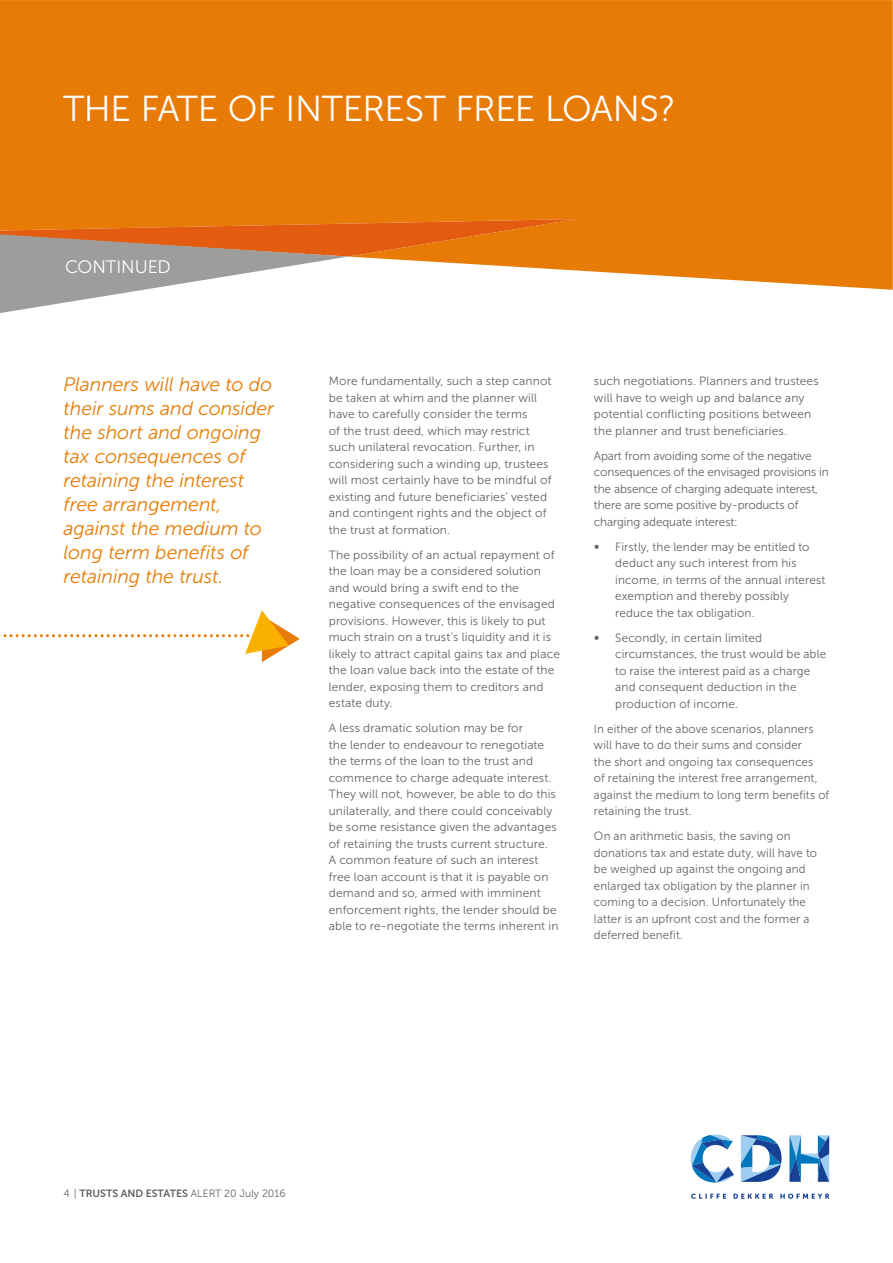
<style>
.page{position:relative;width:893px;height:1263px;background:#fff}
.page>*{position:absolute;margin:0;border:0;box-sizing:border-box;transform-origin:0 0}
.t1{font:36px "Museo Sans 300";letter-spacing:-.01em;color:#fff}
.t2{font:italic 19.5px/24px "Museo Sans 300";letter-spacing:-.005em;color:#e77c06}
.t3{font:18px "Museo Sans 300";letter-spacing:-.005em;color:#fff}
.t4{font:12px/16.5px "Museo Sans 300";letter-spacing:.01em;color:#646363}
.t5{font:12px/16.5px "Museo Sans 300";letter-spacing:.01em;color:#646363;scale:.96 1}
.t6{font:12px/16.5px "Museo Sans 300";letter-spacing:-.01em;color:#646363}
.t7{font:10.5px "Museo Sans 300";color:#646363}
.s1{font-family:"Museo Sans 700"}
</style>
<div class="page">
<div style="left:0;top:0;width:892px;height:290px;background:#e77b06"></div>
<svg style="left:0;top:217px;width:576px;height:96px"></svg>
<svg style="left:0;top:610px;width:300px;height:52px"></svg>
<svg style="left:691px;top:1194px;width:138px;height:5px"></svg>
<svg style="left:789px;top:1135px;width:40px;height:47px"></svg>
<svg style="left:691px;top:1135px;width:43px;height:48px"></svg>
<svg style="left:741px;top:1135px;width:40px;height:47px"></svg>
<h1 class="t1" style="left:63px;top:96px;width:614px">THE FATE OF INTEREST FREE LOANS?</h1>
<h3 class="t3" style="left:65px;top:260px;width:107px">CONTINUED</h3>
<h2 class="t2" style="left:64px;top:374px;width:212px">Planners will have to do their sums and consider the short and ongoing tax consequences of retaining the interest free arrangement, against the medium to long term benefits of retaining the trust.</h2>
<p class="t4" style="left:329px;top:374px;width:224px">More fundamentally, such a step cannot be taken at whim and the planner will have to carefully consider the terms<br>of the trust deed, which may restrict such unilateral revocation. Further, in considering such a winding up, trustees will most certainly have to be mindful of existing and future beneficiaries’ vested and contingent rights and the object of the trust at formation.</p>
<p class="t4" style="left:329px;top:548px;width:233px">The possibility of an actual repayment of the loan may be a considered solution and would bring a swift end to the negative consequences of the envisaged provisions. However, this is likely to put much strain on a trust’s liquidity and it is likely to attract capital gains tax and place the loan value back into the estate of the lender, exposing them to creditors and estate duty.</p>
<p class="t4" style="left:329px;top:721px;width:231px">A less dramatic solution may be for<br>the lender to endeavour to renegotiate the terms of the loan to the trust and commence to charge adequate interest.<br>They will not, however, be able to do this unilaterally, and there could conceivably be some resistance given the advantages of retaining the trusts current structure.<br>A common feature of such an interest free loan account is that it is payable on demand and so, armed with imminent enforcement rights, the lender should be able to re-negotiate the terms inherent in</p>
<p class="t4" style="left:594px;top:374px;width:226px">such negotiations. Planners and trustees will have to weigh up and balance any potential conflicting positions between the planner and trust beneficiaries.</p>
<p class="t6" style="left:594px;top:449px;width:236px">Apart from avoiding some of the negative consequences of the envisaged provisions in the absence of charging adequate interest, there are some positive by-products of charging adequate interest:</p>
<p class="t4" style="left:594px;top:540px;width:7px">∞</p>
<p class="t4" style="left:615px;top:540px;width:212px">Firstly, the lender may be entitled to deduct any such interest from his income, in terms of the annual interest exemption and thereby possibly reduce the tax obligation.</p>
<p class="t4" style="left:594px;top:631px;width:7px">∞</p>
<p class="t4" style="left:615px;top:631px;width:212px">Secondly, in certain limited circumstances, the trust would be able to raise the interest paid as a charge and consequent deduction in the production of income.</p>
<p class="t5" style="left:594px;top:722px;width:246px">In either of the above scenarios, planners will have to do their sums and consider<br>the short and ongoing tax consequences<br>of retaining the interest free arrangement, against the medium to long term benefits of retaining the trust.</p>
<p class="t5" style="left:594px;top:829px;width:234px">On an arithmetic basis, the saving on donations tax and estate duty, will have to be weighed up against the ongoing and enlarged tax obligation by the planner in coming to a decision. Unfortunately the latter is an upfront cost and the former a deferred benefit.</p>
<p class="t7" style="left:64px;top:1189px;width:223px">4 | <span class="s1">TRUSTS AND ESTATES</span> ALERT 20 July 2016</p>
</div>
